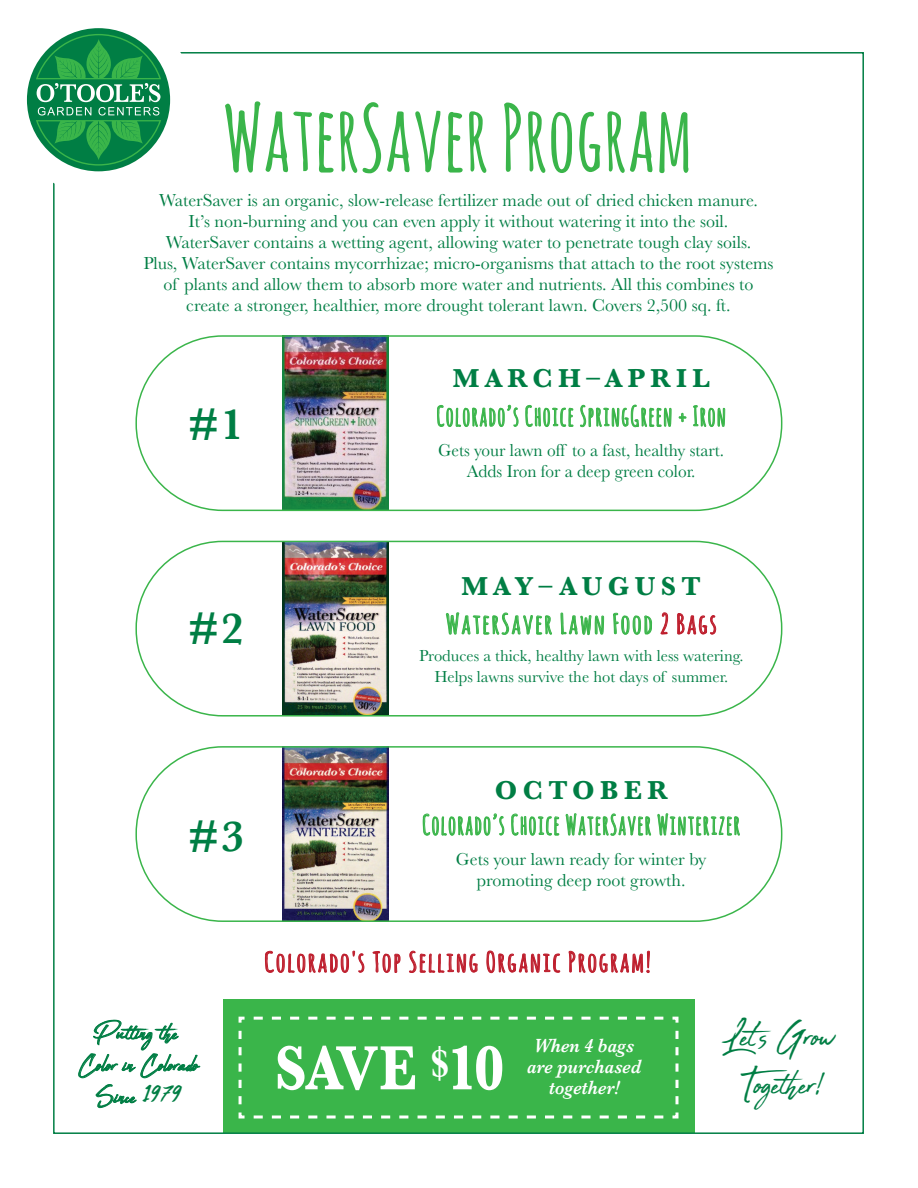
<style>
.page{position:relative;width:918px;height:1188px;background:#fff}
.page>*{position:absolute;margin:0;border:0;box-sizing:border-box;transform-origin:0 0}
.t1{font:700 90px "Amatic SC";color:#3ab54a;scale:.96 1}
.t2{font:700 64.8px "Baskerville";letter-spacing:-.03em;color:#fff;scale:.87 1}
.t3{font:45px/48px "Abuget";color:#007e44;text-align:center;scale:1.04 1}
.t4{font:600 45px "Baskerville";color:#007e44}
.t5{font:29.85px/32px "Abuget";color:#007e44;text-align:center;scale:1.04 1}
.t6{font:700 27px "Amatic SC";letter-spacing:.05em;color:#3ab54a;scale:.9 1}
.t7{font:700 27px "Amatic SC";letter-spacing:.05em;color:#be1d2c;scale:1.12 1}
.t8{font:700 27px "Baskerville";letter-spacing:.2em;color:#007e44}
.t9{font:700 27px "Amatic SC";letter-spacing:.05em;color:#3ab54a;scale:1.12 1}
.t10{font:italic 600 19.8px/21px "Baskerville";color:#fff;text-align:center;scale:.91 1}
.t11{font:18px/21px "Baskerville";color:#007e44;text-align:center}
.t12{font:18px/21px "Baskerville";color:#007e44;text-align:center;scale:.96 1}
.t13{font:16.5px/21px "Baskerville";color:#007e44;text-align:center}
.s1{color:#be1d2c}
.s2{font-size:44.85px}
</style>
<div class="page">
<img style="left:282px;top:749px;width:106px;height:170px">
<img style="left:282px;top:338px;width:106px;height:170px">
<img style="left:282px;top:544px;width:106px;height:170px">
<div style="left:223px;top:999px;width:471px;height:134px;background:#3ab54a"></div>
<svg style="left:238px;top:1016px;width:441px;height:103px"></svg>
<svg style="left:26px;top:28px;width:167px;height:166px"></svg>
<svg style="left:78px;top:1020px;width:122px;height:58px"></svg>
<svg style="left:96px;top:1084px;width:41px;height:24px"></svg>
<svg style="left:265px;top:951px;width:99px;height:22px"></svg>
<svg style="left:373px;top:951px;width:27px;height:22px"></svg>
<svg style="left:409px;top:951px;width:69px;height:22px"></svg>
<svg style="left:487px;top:951px;width:73px;height:23px"></svg>
<svg style="left:569px;top:951px;width:81px;height:22px"></svg>
<svg style="left:437px;top:405px;width:81px;height:22px"></svg>
<svg style="left:525px;top:405px;width:48px;height:22px"></svg>
<svg style="left:580px;top:405px;width:91px;height:23px"></svg>
<svg style="left:679px;top:413px;width:7px;height:9px"></svg>
<svg style="left:693px;top:405px;width:32px;height:22px"></svg>
<svg style="left:446px;top:612px;width:106px;height:23px"></svg>
<svg style="left:561px;top:613px;width:43px;height:23px"></svg>
<svg style="left:613px;top:613px;width:39px;height:22px"></svg>
<svg style="left:661px;top:612px;width:7px;height:22px"></svg>
<svg style="left:677px;top:613px;width:39px;height:22px"></svg>
<svg style="left:423px;top:813px;width:81px;height:23px"></svg>
<svg style="left:511px;top:814px;width:48px;height:22px"></svg>
<svg style="left:566px;top:813px;width:85px;height:23px"></svg>
<svg style="left:657px;top:813px;width:83px;height:23px"></svg>
<div style="left:135px;top:335px;width:647px;height:176px;border:2px solid #3ab54a;border-radius:86px"></div>
<div style="left:135px;top:541px;width:647px;height:176px;border:2px solid #3ab54a;border-radius:86px"></div>
<div style="left:135px;top:746px;width:647px;height:176px;border:2px solid #3ab54a;border-radius:86px"></div>
<h1 class="t1" style="left:223px;top:74px;width:491px">WaterSaver Program</h1>
<p class="t11" style="left:143px;top:190px;width:632px">WaterSaver is an organic, slow-release fertilizer made out of dried chicken manure.<br>It’s non-burning and you can even apply it without watering it into the soil.<br>WaterSaver contains a wetting agent, allowing water to penetrate tough clay soils.<br>Plus, WaterSaver contains mycorrhizae; micro-organisms that attach to the root systems of plants and allow them to absorb more water and nutrients. All this combines to create a stronger, healthier, more drought tolerant lawn. Covers 2,500 sq. ft.</p>
<h3 class="t4" style="left:189px;top:392px;width:57px">#1</h3>
<h3 class="t8" style="left:453px;top:359px;width:258px">MARCH–APRIL</h3>
<h3 class="t6" style="left:437px;top:397px;width:323px">Colorado’s Choice SpringGreen + Iron</h3>
<p class="t12" style="left:438px;top:440px;width:300px">Gets your lawn off to a fast, healthy start.<br>Adds Iron for a deep green color.</p>
<h3 class="t4" style="left:189px;top:596px;width:57px">#2</h3>
<h3 class="t8" style="left:462px;top:567px;width:241px">MAY–AUGUST</h3>
<h3 class="t9" style="left:446px;top:604px;width:244px">WaterSaver Lawn Food <span class="s1">2 Bags</span></h3>
<p class="t13" style="left:419px;top:645px;width:326px">Produces a thick, healthy lawn with less watering.<br>Helps lawns survive the hot days of summer.</p>
<h3 class="t4" style="left:189px;top:805px;width:57px">#3</h3>
<h3 class="t8" style="left:495px;top:771px;width:174px">OCTOBER</h3>
<h3 class="t6" style="left:422px;top:805px;width:355px">Colorado’s Choice WaterSaver Winterizer</h3>
<p class="t11" style="left:456px;top:849px;width:252px">Gets your lawn ready for winter by promoting deep root growth.</p>
<h3 class="t5" style="left:79px;top:1018px;width:116px">Putting the<br>Color in Colorado<br>Since <span class="s2">1979</span></h3>
<h3 class="t7" style="left:264px;top:943px;width:347px">Colorado's Top Selling Organic Program!</h3>
<h2 class="t2" style="left:275px;top:1023px;width:266px">SAVE <sup>$</sup>10</h2>
<p class="t10" style="left:527px;top:1035px;width:127px">When 4 bags are purchased together!</p>
<h3 class="t3" style="left:721px;top:1013px;width:112px">Let’s Grow<br>Together!</h3>
</div>
